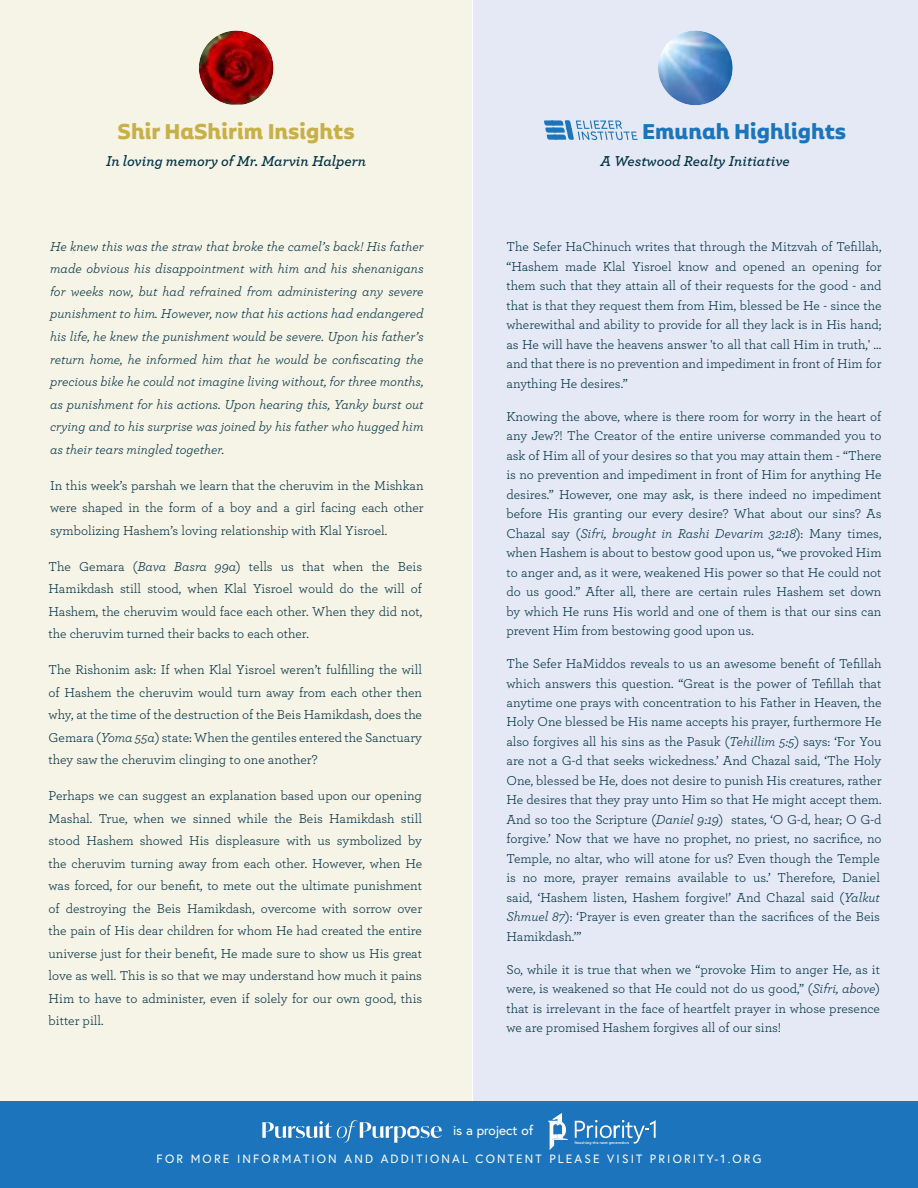
<style>
.page{position:relative;width:918px;height:1188px;background:#fff}
.page>*{position:absolute;margin:0;border:0;box-sizing:border-box;transform-origin:0 0}
.t1{font:700 25.5px "Alvar Essential Alt";color:#c7b146}
.t2{font:700 25.5px "Alvar Essential Alt";color:#1c75bc}
.t3{font:italic 600 15px "Archer";color:#003142}
.t4{font:13.5px/19.5px "Archer";color:#003142;text-align:justify}
.t5{font:italic 13.5px/22.5px "Archer";color:#003142;text-align:justify}
.t6{font:13.5px "Europa";color:#fff}
.t7{font:12px "Europa";letter-spacing:.18em;color:#fff}
.s1{font-style:normal}
.s2{font-style:italic}
</style>
<div class="page">
<div style="left:0;top:1101px;width:918px;height:87px;background:#1c75bc"></div>
<svg style="left:262px;top:1120px;width:180px;height:23px"></svg>
<svg style="left:548px;top:1113px;width:20px;height:37px"></svg>
<svg style="left:575px;top:1120px;width:81px;height:25px"></svg>
<div style="left:0;top:0;width:472px;height:1101px;background:#f6f3e7"></div>
<div style="left:473px;top:0;width:445px;height:1101px;background:#e5e9f6"></div>
<img style="left:200px;top:32px;width:72px;height:72px">
<div style="left:189px;top:21px;width:94px;height:94px;border:10px solid #f6f3e7;border-radius:50%"></div>
<img style="left:658px;top:31px;width:75px;height:74px;border-radius:37px">
<div style="left:648px;top:21px;width:95px;height:94px;border:10px solid #e5e9f6;border-radius:50%"></div>
<svg style="left:544px;top:120px;width:94px;height:20px"></svg>
<h1 class="t1" style="left:118px;top:117px;width:239px">Shir HaShirim Insights</h1>
<p class="t3" style="left:106px;top:149px;width:262px">In loving memory ofMr. Marvin Halpern</p>
<p class="t5" style="left:50px;top:234px;width:375px">He knew this was the straw that broke the camel s’ back! His father made obvious his disappointment with him and his shenanigans for weeks now, but had refrained from administering any severe punishment to him. However, now that his actions had endangered his life, he knew the punishment would be severe. Upon his father s’ return home, he informed him that he would be confiscating the precious bike he could not imagine living without, for three months, as punishment for his actions. Upon hearing this, Yanky burst out crying and to his surprise was joined by his father who hugged him as their tears mingled together.</p>
<p class="t4" style="left:50px;top:473px;width:375px;line-height:22.5px">In this week s’ parshah we learn that the cheruvim in the Mishkan were shaped in the form of a boy and a girl facing each other symbolizing Hashem s’ loving relationship with Klal Yisroel.</p>
<p class="t4" style="left:398px;top:556px;width:26px">Beis</p>
<p class="t5" style="left:133px;top:554px;width:35px"><span class="s1">(</span>Bava</p>
<p class="t5" style="left:215px;top:554px;width:28px">99a<span class="s1">)</span></p>
<p class="t4" style="left:49px;top:556px;width:24px">The</p>
<p class="t4" style="left:249px;top:556px;width:25px">tells</p>
<p class="t4" style="left:302px;top:556px;width:24px">that</p>
<p class="t4" style="left:333px;top:556px;width:32px">when</p>
<p class="t4" style="left:372px;top:556px;width:20px">the</p>
<p class="t4" style="left:79px;top:556px;width:47px">Gemara</p>
<p class="t5" style="left:174px;top:554px;width:35px">Basra</p>
<p class="t4" style="left:281px;top:556px;width:15px">us</p>
<p class="t4" style="left:411px;top:578px;width:13px">of</p>
<p class="t4" style="left:49px;top:577px;width:375px;line-height:22.5px;text-align:left">Hamikdash<br>Hashem, the cheruvim would face each other. When they did not, the cheruvim turned their backs to each other.</p>
<p class="t4" style="left:49px;top:658px;width:375px;line-height:22.5px">The Rishonim ask: If when Klal Yisroel weren t’ fulfilling the will of Hashem the cheruvim would turn away from each other then why, at the time of the destruction of the Beis Hamikdash, does the Gemara (<span class="s2">Yoma 55a</span>) state: When the gentiles entered the Sanctuary they saw the cheruvim clinging to one another?</p>
<p class="t4" style="left:49px;top:784px;width:375px;line-height:22.5px;text-align:right">Perhaps we can suggest an explanation based upon our opening still</p>
<p class="t4" style="left:120px;top:578px;width:23px">still</p>
<p class="t4" style="left:147px;top:578px;width:35px">stood,</p>
<p class="t4" style="left:188px;top:578px;width:32px">when</p>
<p class="t4" style="left:224px;top:578px;width:24px">Klal</p>
<p class="t4" style="left:253px;top:578px;width:41px">Yisroel</p>
<p class="t4" style="left:299px;top:578px;width:36px">would</p>
<p class="t4" style="left:340px;top:578px;width:16px">do</p>
<p class="t4" style="left:360px;top:578px;width:20px">the</p>
<p class="t4" style="left:384px;top:578px;width:22px">will</p>
<p class="t4" style="left:49px;top:808px;width:45px">Mashal.</p>
<p class="t4" style="left:134px;top:808px;width:32px">when</p>
<p class="t4" style="left:193px;top:808px;width:40px">sinned</p>
<p class="t4" style="left:237px;top:808px;width:32px">while</p>
<p class="t4" style="left:274px;top:808px;width:20px">the</p>
<p class="t4" style="left:329px;top:808px;width:67px">Hamikdash</p>
<p class="t4" style="left:99px;top:808px;width:30px">True,</p>
<p class="t4" style="left:299px;top:808px;width:26px">Beis</p>
<p class="t4" style="left:171px;top:808px;width:17px">we</p>
<p class="t4" style="left:49px;top:829px;width:375px;line-height:22.5px;text-align:left">stood<br>the cheruvim turning away from each other. However, when He was forced, for our benefit, to mete out the ultimate punishment of destroying the Beis Hamikdash, overcome with sorrow over the pain of His dear children for whom He had created the entire universe just for their benefit, He made sure to show us His great love as well. This is so that we may understand how much it pains Him to have to administer, even if solely for our own good, this bitter pill.</p>
<p class="t4" style="left:86px;top:830px;width:49px">Hashem</p>
<p class="t4" style="left:140px;top:830px;width:44px">showed</p>
<p class="t4" style="left:215px;top:830px;width:66px">displeasure</p>
<p class="t4" style="left:286px;top:830px;width:26px">with</p>
<p class="t4" style="left:337px;top:830px;width:66px">symbolized</p>
<p class="t4" style="left:408px;top:830px;width:15px">by</p>
<p class="t4" style="left:189px;top:830px;width:22px">His</p>
<p class="t4" style="left:317px;top:830px;width:15px">us</p>
<h1 class="t2" style="left:642px;top:117px;width:206px">Emunah Highlights</h1>
<p class="t3" style="left:600px;top:149px;width:191px">A Westwood Realty Initiative</p>
<p class="t4" style="left:507px;top:236px;width:377px;text-align:right">The Sefer HaChinuch writes that through the Mitzvah of Tefillah, for</p>
<p class="t4" style="left:507px;top:256px;width:377px;text-align:left">“Hashem<br>them such that they attain all of their requests for the good - and that is that they request them from Him, blessed be He - since the wherewithal and ability to provide for all they lack is in His hand; as He will have the heavens answer 'to all that call Him in truth ...', and that there is no prevention and impediment in front of Him for anything He desires“.</p>
<p class="t4" style="left:507px;top:406px;width:377px">Knowing the above, where is there room for worry in the heart of any Jew?! The Creator of the entire universe commanded you to ask of Him all of your desires so that you may attain them “- There is no prevention and impediment in front of Him for anything He desires” . However, one may ask, is there indeed no impediment before His granting our every desire? What about our sins? As Chazal say (<span class="s2">Sifri, brought in Rashi Devarim 32:18</span> :) Many times, when Hashem is about to bestow good upon us “, we provoked Him to anger and, as it were, weakened His power so that He could not do us good” . After all, there are certain rules Hashem set down by which He runs His world and one of them is that our sins can prevent Him from bestowing good upon us.</p>
<p class="t4" style="left:507px;top:653px;width:377px;text-align:right">The Sefer HaMiddos reveals to us an awesome benefit of Tefillah which answers this question “. Great is the power of Tefillah that anytime one prays with concentration to his Father in Heaven, the Holy One blessed be His name accepts his prayer, furthermore He also forgives all his sins as the Pasuk (<span class="s2">Tehillim 5:5</span>) says ‘: For You are not Ga d- that seeks wickedness’ . And Chazal said ‘, The Holy One, blessed be He, does not desire to punish His creatures, rather He desires that they pray unto Him so that He might accept them. states O‘ , G ,d- h e a r O; G d-</p>
<p class="t4" style="left:565px;top:256px;width:33px">made</p>
<p class="t4" style="left:603px;top:256px;width:24px">Klal</p>
<p class="t4" style="left:632px;top:256px;width:41px">Yisroel</p>
<p class="t4" style="left:678px;top:256px;width:32px">know</p>
<p class="t4" style="left:715px;top:256px;width:23px">and</p>
<p class="t4" style="left:743px;top:256px;width:44px">opened</p>
<p class="t4" style="left:812px;top:256px;width:49px">opening</p>
<p class="t4" style="left:792px;top:256px;width:16px">an</p>
<p class="t4" style="left:507px;top:809px;width:218px">And so too the Scripture (<span class="s2">Daniel 9:19</span>)</p>
<p class="t4" style="left:507px;top:829px;width:377px">forgive’ . Now that we have no prophet, no priest, no sacrifice, no</p>
<p class="t4" style="left:507px;top:848px;width:375px">Temple, no altar, who will atone for us? Even though the Temple</p>
<p class="t4" style="left:842px;top:868px;width:39px">Daniel</p>
<p class="t4" style="left:778px;top:868px;width:59px">Therefore,</p>
<p class="t4" style="left:678px;top:868px;width:52px">available</p>
<p class="t4" style="left:753px;top:868px;width:19px">us’ .</p>
<p class="t4" style="left:507px;top:868px;width:375px;text-align:left">is<br>said ‘, Hashem listen, Hashem forgive!’ And Chazal said (<span class="s2">Yalkut Shmuel 87</span> ‘:) Prayer is even greater than the sacrifices of the Beis Hamikdash “‘.</p>
<p class="t4" style="left:507px;top:959px;width:375px">So, while isit true that when we “provoke Him to anger He, as it were is, weakened so that He could not do us good,” (<span class="s2">Sifri, above</span>( that is irrelevant in the face of heartfelt prayer in whose presence we are promised Hashem forgives all of our sins!</p>
<p class="t4" style="left:625px;top:868px;width:47px">remains</p>
<p class="t4" style="left:735px;top:868px;width:13px">to</p>
<p class="t4" style="left:523px;top:868px;width:16px">no</p>
<p class="t4" style="left:544px;top:868px;width:33px">more,</p>
<p class="t4" style="left:582px;top:868px;width:38px">prayer</p>
<p class="t6" style="left:453px;top:1122px;width:82px">is a project of</p>
<p class="t7" style="left:157px;top:1151px;width:28px">FOR</p>
<p class="t7" style="left:191px;top:1151px;width:40px">MORE</p>
<p class="t7" style="left:237px;top:1151px;width:101px">INFORMATION</p>
<p class="t7" style="left:344px;top:1151px;width:30px">AND</p>
<p class="t7" style="left:381px;top:1151px;width:89px">ADDITIONAL</p>
<p class="t7" style="left:476px;top:1151px;width:68px">CONTENT</p>
<p class="t7" style="left:549px;top:1151px;width:52px">PLEASE</p>
<p class="t7" style="left:607px;top:1151px;width:37px">VISIT</p>
<p class="t7" style="left:650px;top:1151px;width:113px">PRIORITY-1.ORG</p>
</div>
